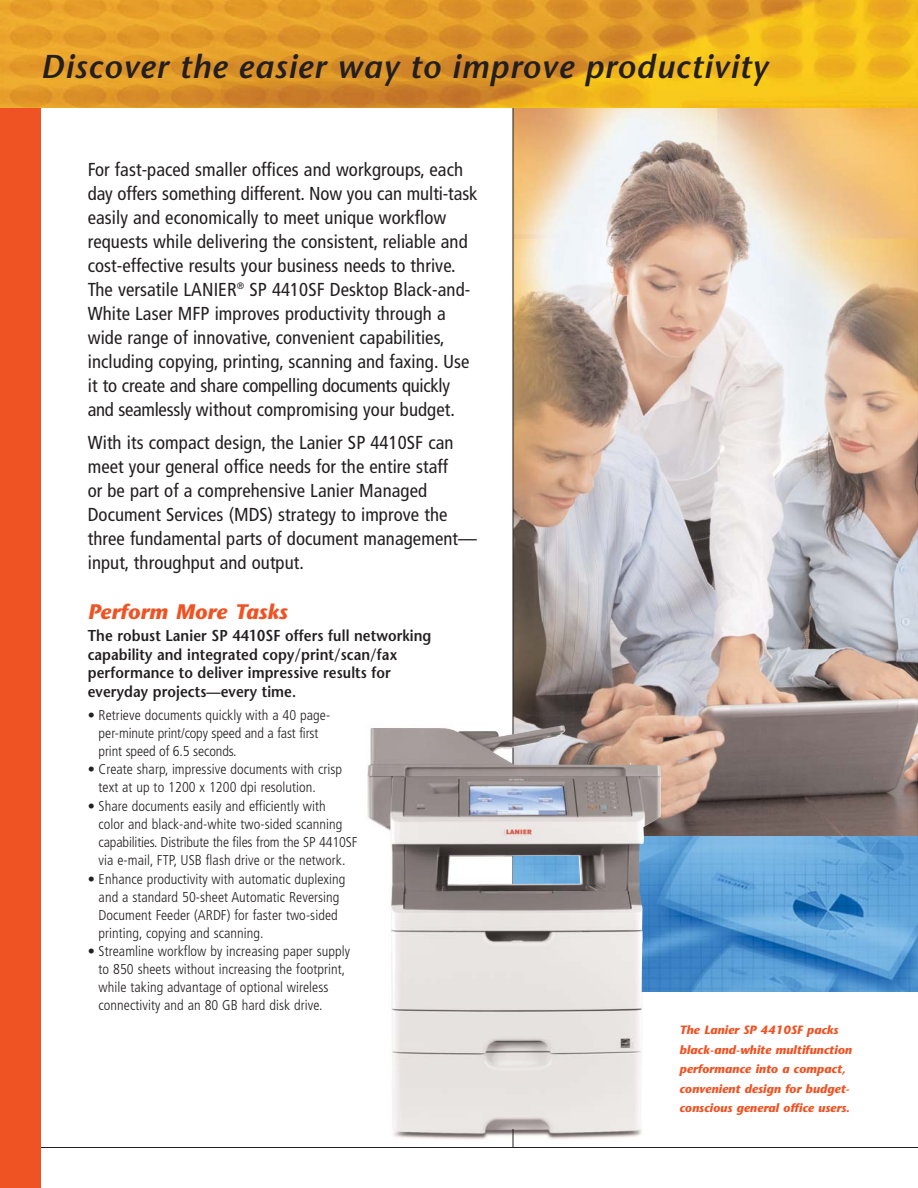
<style>
.page{position:relative;width:918px;height:1188px;background:#fff}
.page>*{position:absolute;margin:0;border:0;box-sizing:border-box;transform-origin:0 0}
.t1{font:italic 600 33px "Stone Sans";letter-spacing:.03em;color:#231f20}
.t2{font:italic 700 21px "Stone Sans";letter-spacing:.005em;color:#f05323}
.t3{font:condensed 18.75px/24px "Frutiger";letter-spacing:.005em;color:#231f20}
.t4{font:600 15.75px/18.8px "Stone Sans";letter-spacing:.005em;color:#231f20;scale:.9 1}
.t5{font:300 condensed 14.25px/18px "Frutiger";letter-spacing:.005em;color:#231f20}
.t6{font:italic 700 12px/19.5px "Stone Sans";color:#f05323}
</style>
<div class="page">
<img style="left:367px;top:700px;width:332px;height:444px">
<img style="left:514px;top:108px;width:404px;height:728px">
<hr style="left:513px;top:105px;width:1px;height:1043px;background:#231f20">
<hr style="left:34px;top:1147px;width:884px;height:1px;background:#231f20">
<div style="left:0;top:105px;width:40px;height:1083px;background:#f05323"></div>
<img style="left:0;top:0;width:918px;height:108px">
<img style="left:661px;top:836px;width:257px;height:155px">
<img style="left:368px;top:725px;width:293px;height:408px">
<h1 class="t1" style="left:40px;top:54px;width:729px">Discover the easier way to improve productivity</h1>
<p class="t3" style="left:88px;top:159px;width:391px">For fast-paced smaller offices and workgroups, each day offers something different. Now you can multi-task easily and economically to meet unique workflow requests while delivering the consistent, reliable and cost-effective results your business needs to thrive.<br>The versatile LANIER<sup>®</sup> SP 4410SF Desktop Black-and-White Laser MFP improves productivity through a wide range of innovative, convenient capabilities, including copying, printing, scanning and faxing. Use it to create and share compelling documents quickly and seamlessly without compromising your budget.</p>
<p class="t3" style="left:88px;top:432px;width:391px">With its compact design, the Lanier SP 4410SF can meet your general office needs for the entire staff<br>or be part of a comprehensive Lanier Managed Document Services (MDS) strategy to improve the three fundamental parts of document management— input, throughput and output.</p>
<p class="t2" style="left:88px;top:604px;width:201px">Perform More Tasks</p>
<p class="t4" style="left:88px;top:628px;width:383px">The robust Lanier SP 4410SF offers full networking capability and integrated copy/print/scan/fax performance to deliver impressive results for everyday projects—every time.</p>
<p class="t5" style="left:99px;top:707px;width:233px;text-indent:-11px">• Retrieve documents quickly with a 40 page&shy;per-minute print/copy speed and a fast first print speed of 6.5 seconds.</p>
<p class="t5" style="left:99px;top:761px;width:245px;text-indent:-11px">• Create sharp, impressive documents with crisp text at up to 1200 x 1200 dpi resolution.</p>
<p class="t5" style="left:99px;top:798px;width:261px;text-indent:-11px">• Share documents easily and efficiently with<br>color and black-and-white two-sided scanning capabilities. Distribute the files from the SP 4410SF via e-mail, FTP, USB flash drive or the network.</p>
<p class="t5" style="left:99px;top:871px;width:248px;text-indent:-11px">• Enhance productivity with automatic duplexing and a standard 50-sheet Automatic Reversing Document Feeder (ARDF) for faster two-sided printing, copying and scanning.</p>
<p class="t5" style="left:99px;top:943px;width:253px;text-indent:-11px">• Streamline workflow by increasing paper supply to 850 sheets without increasing the footprint, while taking advantage of optional wireless connectivity and an 80 GB hard disk drive.</p>
<p class="t6" style="left:679px;top:1021px;width:174px">The Lanier SP 4410SF packs black-and-white multifunction performance into a compact, convenient design for budget&shy;conscious general office users.</p>
</div>
